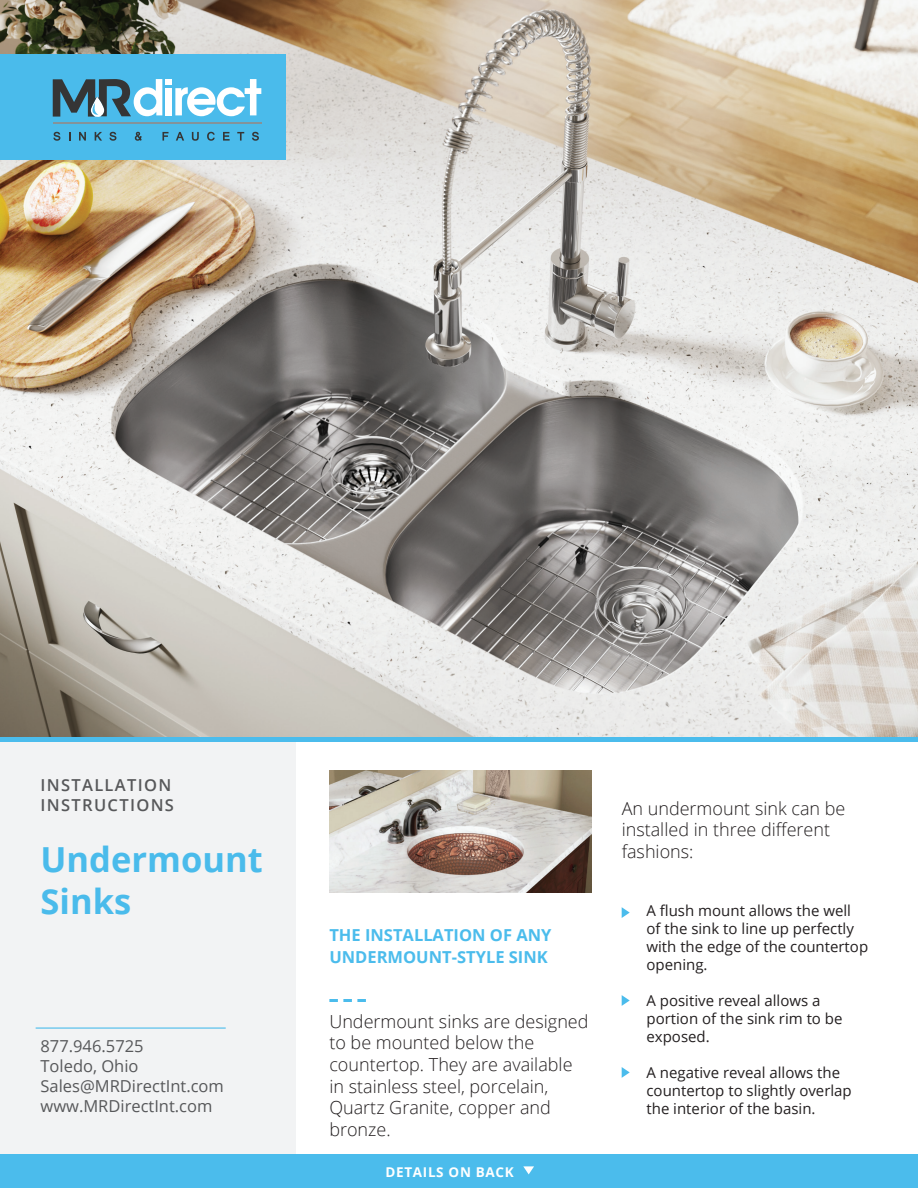
<style>
.page{position:relative;width:918px;height:1188px;background:#fff}
.page>*{position:absolute;margin:0;border:0;box-sizing:border-box;transform-origin:0 0}
.t1{font:700 34.5px/41.4px "Open Sans";color:#4abbeb}
.t2{font:300 18px/21.6px "Open Sans";color:#231f20}
.t3{font:16.5px/19.8px "Open Sans";color:#57585a}
.t4{font:700 16.5px/21.6px "Open Sans";color:#4bbcec}
.t5{font:600 16.5px/19.8px "Open Sans";letter-spacing:.08em;color:#57585a}
.t6{font:15px/18px "Open Sans";color:#231f20}
.t7{font:700 13.5px "Open Sans";letter-spacing:.05em;color:#fff}
</style>
<div class="page">
<img style="left:0;top:0;width:918px;height:737px">
<div style="left:0;top:54px;width:285px;height:106px;background:#4abbeb"></div>
<div style="left:0;top:742px;width:295px;height:446px;background:#f2f3f4"></div>
<div style="left:0;top:737px;width:918px;height:5px;background:#4bbcec"></div>
<div style="left:0;top:1154px;width:918px;height:34px;background:#4bbcec"></div>
<hr style="left:36px;top:1028px;width:190px;height:1px;background:#4bbcec">
<svg style="left:329px;top:999px;width:37px;height:3px"></svg>
<svg style="left:523px;top:1166px;width:11px;height:8px"></svg>
<img style="left:329px;top:771px;width:262px;height:121px">
<svg style="left:622px;top:907px;width:8px;height:11px"></svg>
<svg style="left:622px;top:995px;width:8px;height:11px"></svg>
<svg style="left:622px;top:1067px;width:8px;height:11px"></svg>
<hr style="left:53px;top:122px;width:208px;height:2px;background:#83939a">
<svg style="left:53px;top:132px;width:7px;height:9px"></svg>
<svg style="left:79px;top:132px;width:7px;height:9px"></svg>
<svg style="left:95px;top:132px;width:7px;height:9px"></svg>
<svg style="left:109px;top:132px;width:7px;height:9px"></svg>
<svg style="left:135px;top:132px;width:7px;height:9px"></svg>
<svg style="left:162px;top:132px;width:7px;height:9px"></svg>
<svg style="left:176px;top:132px;width:8px;height:9px"></svg>
<svg style="left:192px;top:132px;width:7px;height:9px"></svg>
<svg style="left:207px;top:132px;width:8px;height:9px"></svg>
<svg style="left:223px;top:132px;width:7px;height:9px"></svg>
<svg style="left:237px;top:132px;width:7px;height:9px"></svg>
<svg style="left:252px;top:132px;width:7px;height:9px"></svg>
<svg style="left:53px;top:79px;width:208px;height:38px"></svg>
<p class="t5" style="left:40px;top:775px;width:135px">INSTALLATION<br>INSTRUCTIONS</p>
<h1 class="t1" style="left:40px;top:838px;width:224px">Undermount<br>Sinks</h1>
<p class="t3" style="left:40px;top:1036px;width:185px">877.946.5725<br>Toledo, Ohio<br>Sales@MRDirectInt.com www.MRDirectInt.com</p>
<p class="t4" style="left:329px;top:924px;width:224px">THE INSTALLATION OF ANY<br>UNDERMOUNT-STYLE SINK</p>
<p class="t2" style="left:329px;top:1010px;width:261px">Undermount sinks are designed to be mounted below the countertop. They are available in stainless steel, porcelain,<br>Quartz Granite, copper and bronze.</p>
<p class="t7" style="left:385px;top:1162px;width:130px">DETAILS ON BACK</p>
<p class="t2" style="left:622px;top:797px;width:225px">An undermount sink can be installed in three different fashions:</p>
<p class="t6" style="left:646px;top:901px;width:223px">A flush mount allows the well of the sink to line up perfectly with the edge of the countertop opening.</p>
<p class="t6" style="left:646px;top:991px;width:198px">A positive reveal allows a portion of the sink rim to be exposed.</p>
<p class="t6" style="left:646px;top:1063px;width:207px">A negative reveal allows the countertop to slightly overlap the interior of the basin.</p>
</div>
